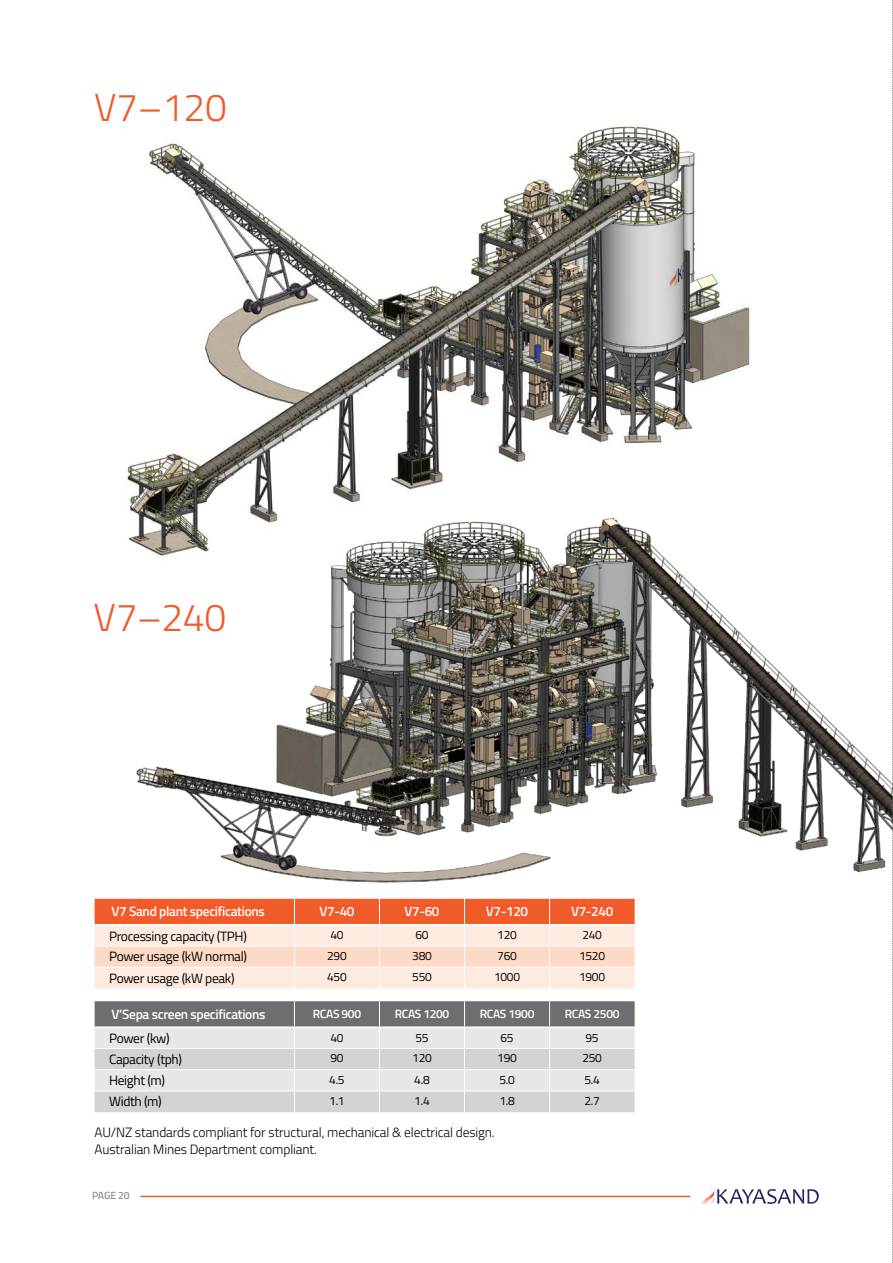
<style>
.page{position:relative;width:893px;height:1263px;background:#fff}
.page>*{position:absolute;margin:0;border:0;box-sizing:border-box;transform-origin:0 0}
.Header_titillium_28pt_light{font:300 39px "Titillium Web";letter-spacing:-.01em;color:#f15a29}
.Table_Text{font:13.5px "Titillium Web";letter-spacing:-.025em;color:#000}
.Footnotes{font:300 13.5px/16.5px "Titillium Web";letter-spacing:-.01em;color:#000}
.Table_Header_bold_White{font:600 13.5px "Titillium Web";letter-spacing:-.025em;color:#fff}
.Table_Text_centred{font:12px "Titillium Web";letter-spacing:-.025em;color:#000}
.Table_Header_bold_White-2{font:600 12px "Titillium Web";letter-spacing:-.025em;color:#fff}
.t1{font:600 10.5px "Titillium Web";letter-spacing:-.02em;color:#939598}
</style>
<div class="page">
<img style="left:127px;top:124px;width:623px;height:371px">
<img style="left:119px;top:495px;width:773px;height:404px">
<svg style="left:701px;top:1189px;width:118px;height:15px"></svg>
<hr style="left:141px;top:1196px;width:549px;height:1px;background:#f15a29">
<svg style="left:892px;top:0;width:1px;height:1263px"></svg>
<svg style="left:95px;top:899px;width:540px;height:89px;background:#fabda5"></svg>
<hr style="left:95px;top:924px;width:199px;height:1px;background:#fff">
<hr style="left:294px;top:924px;width:85px;height:1px;background:#fff">
<hr style="left:379px;top:924px;width:86px;height:1px;background:#fff">
<hr style="left:465px;top:924px;width:85px;height:1px;background:#fff">
<hr style="left:550px;top:924px;width:85px;height:1px;background:#fff">
<hr style="left:95px;top:946px;width:199px;height:1px;background:#fff">
<hr style="left:294px;top:946px;width:85px;height:1px;background:#fff">
<hr style="left:379px;top:946px;width:86px;height:1px;background:#fff">
<hr style="left:465px;top:946px;width:85px;height:1px;background:#fff">
<hr style="left:550px;top:946px;width:85px;height:1px;background:#fff">
<hr style="left:95px;top:967px;width:199px;height:1px;background:#fff">
<hr style="left:294px;top:967px;width:85px;height:1px;background:#fff">
<hr style="left:379px;top:967px;width:86px;height:1px;background:#fff">
<hr style="left:465px;top:967px;width:85px;height:1px;background:#fff">
<hr style="left:550px;top:967px;width:85px;height:1px;background:#fff">
<svg style="left:95px;top:1001px;width:540px;height:111px;background:#c2c3c5"></svg>
<hr style="left:95px;top:1026px;width:199px;height:2px;background:#fff">
<hr style="left:294px;top:1026px;width:85px;height:2px;background:#fff">
<hr style="left:379px;top:1026px;width:86px;height:2px;background:#fff">
<hr style="left:465px;top:1026px;width:85px;height:2px;background:#fff">
<hr style="left:550px;top:1026px;width:85px;height:2px;background:#fff">
<hr style="left:95px;top:1048px;width:199px;height:1px;background:#fff">
<hr style="left:294px;top:1048px;width:85px;height:1px;background:#fff">
<hr style="left:379px;top:1048px;width:86px;height:1px;background:#fff">
<hr style="left:465px;top:1048px;width:85px;height:1px;background:#fff">
<hr style="left:550px;top:1048px;width:85px;height:1px;background:#fff">
<hr style="left:95px;top:1069px;width:199px;height:1px;background:#fff">
<hr style="left:294px;top:1069px;width:85px;height:1px;background:#fff">
<hr style="left:379px;top:1069px;width:86px;height:1px;background:#fff">
<hr style="left:465px;top:1069px;width:85px;height:1px;background:#fff">
<hr style="left:550px;top:1069px;width:85px;height:1px;background:#fff">
<hr style="left:95px;top:1091px;width:199px;height:1px;background:#fff">
<hr style="left:294px;top:1091px;width:85px;height:1px;background:#fff">
<hr style="left:379px;top:1091px;width:86px;height:1px;background:#fff">
<hr style="left:465px;top:1091px;width:85px;height:1px;background:#fff">
<hr style="left:550px;top:1091px;width:85px;height:1px;background:#fff">
<p class="Header_titillium_28pt_light" style="left:94px;top:79px;width:134px">V7–120</p>
<p class="Header_titillium_28pt_light" style="left:94px;top:589px;width:134px">V7–240</p>
<p class="Table_Header_bold_White" style="left:112px;top:901px;width:155px">V7 Sand plant specifications</p>
<p class="Table_Header_bold_White" style="left:319px;top:901px;width:37px">V7-40</p>
<p class="Table_Header_bold_White" style="left:404px;top:901px;width:37px">V7-60</p>
<p class="Table_Header_bold_White" style="left:486px;top:901px;width:44px">V7-120</p>
<p class="Table_Header_bold_White" style="left:571px;top:901px;width:44px">V7-240</p>
<p class="Table_Text" style="left:109px;top:926px;width:139px">Processing capacity (TPH)</p>
<p class="Table_Text_centred" style="left:330px;top:926px;width:15px">40</p>
<p class="Table_Text_centred" style="left:415px;top:926px;width:15px">60</p>
<p class="Table_Text_centred" style="left:497px;top:926px;width:21px">120</p>
<p class="Table_Text_centred" style="left:582px;top:926px;width:21px">240</p>
<p class="Table_Text" style="left:109px;top:947px;width:139px">Power usage (kW normal)</p>
<p class="Table_Text_centred" style="left:327px;top:947px;width:21px">290</p>
<p class="Table_Text_centred" style="left:412px;top:947px;width:21px">380</p>
<p class="Table_Text_centred" style="left:497px;top:947px;width:21px">760</p>
<p class="Table_Text_centred" style="left:579px;top:947px;width:27px">1520</p>
<p class="Table_Text" style="left:109px;top:968px;width:127px">Power usage (kW peak)</p>
<p class="Table_Text_centred" style="left:327px;top:968px;width:21px">450</p>
<p class="Table_Text_centred" style="left:412px;top:968px;width:21px">550</p>
<p class="Table_Text_centred" style="left:494px;top:968px;width:27px">1000</p>
<p class="Table_Text_centred" style="left:579px;top:968px;width:27px">1900</p>
<p class="Table_Header_bold_White" style="left:112px;top:1004px;width:155px">V’Sepa screen specifications</p>
<p class="Table_Header_bold_White-2" style="left:313px;top:1005px;width:50px">RCAS 900</p>
<p class="Table_Header_bold_White-2" style="left:395px;top:1005px;width:56px">RCAS 1200</p>
<p class="Table_Header_bold_White-2" style="left:480px;top:1005px;width:56px">RCAS 1900</p>
<p class="Table_Header_bold_White-2" style="left:565px;top:1005px;width:56px">RCAS 2500</p>
<p class="Table_Text" style="left:109px;top:1029px;width:62px">Power (kw)</p>
<p class="Table_Text_centred" style="left:330px;top:1028px;width:15px">40</p>
<p class="Table_Text_centred" style="left:415px;top:1028px;width:15px">55</p>
<p class="Table_Text_centred" style="left:500px;top:1028px;width:15px">65</p>
<p class="Table_Text_centred" style="left:586px;top:1028px;width:15px">95</p>
<p class="Table_Text" style="left:109px;top:1049px;width:74px">Capacity (tph)</p>
<p class="Table_Text_centred" style="left:330px;top:1049px;width:15px">90</p>
<p class="Table_Text_centred" style="left:412px;top:1049px;width:21px">120</p>
<p class="Table_Text_centred" style="left:497px;top:1049px;width:21px">190</p>
<p class="Table_Text_centred" style="left:582px;top:1049px;width:21px">250</p>
<p class="Table_Text" style="left:109px;top:1070px;width:57px">Height (m)</p>
<p class="Table_Text_centred" style="left:329px;top:1070px;width:17px">4.5</p>
<p class="Table_Text_centred" style="left:414px;top:1070px;width:17px">4.8</p>
<p class="Table_Text_centred" style="left:499px;top:1070px;width:17px">5.0</p>
<p class="Table_Text_centred" style="left:584px;top:1070px;width:17px">5.4</p>
<p class="Table_Text" style="left:109px;top:1092px;width:54px">Width (m)</p>
<p class="Table_Text_centred" style="left:329px;top:1092px;width:17px">1.1</p>
<p class="Table_Text_centred" style="left:414px;top:1092px;width:17px">1.4</p>
<p class="Table_Text_centred" style="left:499px;top:1092px;width:17px">1.8</p>
<p class="Table_Text_centred" style="left:584px;top:1092px;width:17px">2.7</p>
<p class="Footnotes" style="left:95px;top:1123px;width:402px">AU/NZ standards compliant for structural, mechanical &amp; electrical design.<br>Australian Mines Department compliant.</p>
<p class="t1" style="left:92px;top:1187px;width:39px">PAGE 20</p>
</div>
